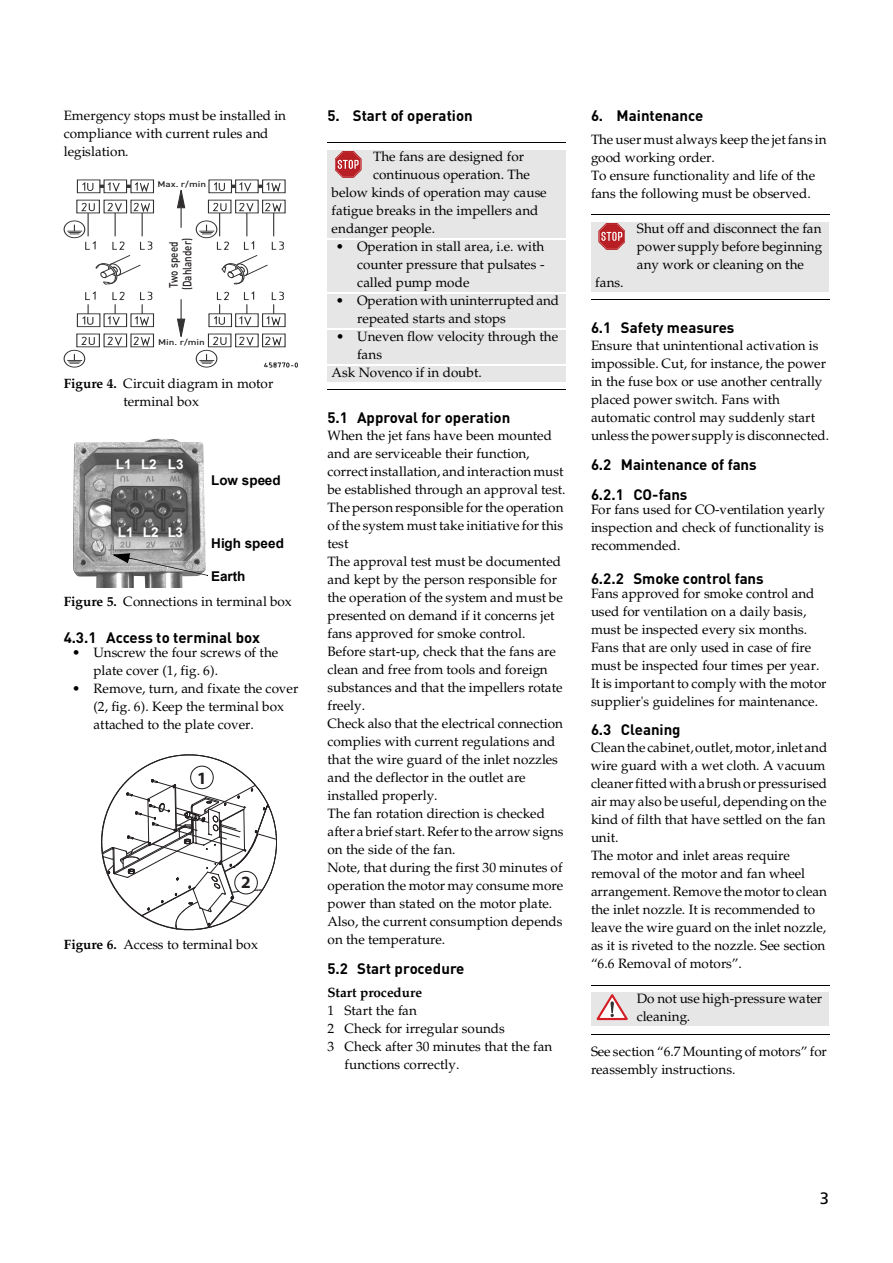
<style>
.page{position:relative;width:893px;height:1263px;background:#fff}
.page>*{position:absolute;margin:0;border:0;box-sizing:border-box;transform-origin:0 0}
.t1{font:700 17.25px "Myriad Pro";color:#231f20}
.t2{font:16.5px "Frutiger";color:#000}
.t3{font:700 15px/30px "DINOT";letter-spacing:-.005em;color:#000}
.t4{font:13.5px/18px "Palatino";color:#000}
.t5{font:700 13.5px "Arial";color:#000}
.t6{font:700 13.5px "Palatino";color:#000}
.t7{font:700 13.5px "Arial";color:#fff}
.t8{font:500 12px/14px "DINOT";color:#231f20;scale:.82 1}
.t9{font:500 8.1px "DINOT";color:#231f20;scale:1.22 1}
.s1{font-weight:700}
</style>
<div class="page">
<div style="left:327px;top:150px;width:239px;height:87px;background:#e6e6e6"></div>
<div style="left:327px;top:240px;width:239px;height:51px;background:#e6e6e6"></div>
<div style="left:327px;top:294px;width:239px;height:33px;background:#e6e6e6"></div>
<div style="left:327px;top:330px;width:239px;height:33px;background:#e6e6e6"></div>
<div style="left:327px;top:366px;width:239px;height:15px;background:#e6e6e6"></div>
<hr style="left:327px;top:143px;width:239px;height:1px;background:#000">
<hr style="left:327px;top:389px;width:239px;height:1px;background:#000">
<div style="left:591px;top:222px;width:238px;height:69px;background:#e6e6e6"></div>
<div style="left:591px;top:992px;width:238px;height:34px;background:#e6e6e6"></div>
<hr style="left:591px;top:215px;width:238px;height:1px;background:#000">
<hr style="left:591px;top:299px;width:238px;height:1px;background:#000">
<hr style="left:591px;top:985px;width:238px;height:1px;background:#000">
<hr style="left:591px;top:1034px;width:238px;height:1px;background:#000">
<svg style="left:177px;top:299px;width:9px;height:38px"></svg>
<svg style="left:177px;top:190px;width:9px;height:38px"></svg>
<div style="left:64px;top:350px;width:21px;height:17px;border:1px solid #323031;border-radius:50%"></div>
<svg style="left:67px;top:354px;width:15px;height:10px"></svg>
<svg style="left:107px;top:336px;width:15px;height:9px"></svg>
<div style="left:104px;top:313px;width:23px;height:14px;border:1px solid #323031"></div>
<div style="left:77px;top:313px;width:23px;height:14px;border:1px solid #323031"></div>
<svg style="left:81px;top:336px;width:14px;height:9px"></svg>
<svg style="left:81px;top:291px;width:15px;height:34px"></svg>
<div style="left:131px;top:313px;width:23px;height:14px;border:1px solid #323031"></div>
<svg style="left:133px;top:336px;width:17px;height:9px"></svg>
<svg style="left:107px;top:291px;width:18px;height:36px"></svg>
<svg style="left:134px;top:291px;width:19px;height:36px"></svg>
<div style="left:64px;top:221px;width:21px;height:17px;border:1px solid #323031;border-radius:50%"></div>
<div style="left:131px;top:200px;width:23px;height:13px;border:1px solid #323031"></div>
<svg style="left:67px;top:202px;width:86px;height:83px"></svg>
<div style="left:77px;top:180px;width:23px;height:13px;border:1px solid #323031"></div>
<svg style="left:81px;top:181px;width:13px;height:10px"></svg>
<svg style="left:100px;top:181px;width:20px;height:12px"></svg>
<div style="left:131px;top:180px;width:23px;height:13px;border:1px solid #323031"></div>
<svg style="left:126px;top:181px;width:23px;height:12px"></svg>
<div style="left:196px;top:350px;width:21px;height:17px;border:1px solid #323031;border-radius:50%"></div>
<svg style="left:199px;top:354px;width:15px;height:10px"></svg>
<svg style="left:263px;top:362px;width:35px;height:5px"></svg>
<div style="left:235px;top:334px;width:24px;height:13px;border:1px solid #323031"></div>
<svg style="left:212px;top:336px;width:15px;height:9px"></svg>
<svg style="left:238px;top:336px;width:16px;height:11px"></svg>
<svg style="left:265px;top:336px;width:17px;height:9px"></svg>
<div style="left:196px;top:221px;width:21px;height:17px;border:1px solid #323031;border-radius:50%"></div>
<svg style="left:199px;top:202px;width:85px;height:125px"></svg>
<svg style="left:214px;top:182px;width:11px;height:9px"></svg>
<svg style="left:231px;top:181px;width:21px;height:12px"></svg>
<svg style="left:258px;top:181px;width:23px;height:12px"></svg>
<img style="left:73px;top:439px;width:133px;height:149px">
<svg style="left:112px;top:553px;width:96px;height:23px"></svg>
<svg style="left:101px;top:755px;width:176px;height:175px"></svg>
<svg style="left:335px;top:151px;width:26px;height:26px"></svg>
<svg style="left:599px;top:223px;width:26px;height:26px"></svg>
<svg style="left:596px;top:994px;width:32px;height:27px"></svg>
<p class="t4" style="left:64px;top:106px;width:224px">Emergency stops must be installed in compliance with current rules and legislation.</p>
<p class="t9" style="left:157px;top:179px;width:41px">Max. r/min</p>
<p class="t8" style="left:167px;top:290px;width:65px;rotate:-90deg">Two speed (Dahlander)</p>
<p class="t9" style="left:158px;top:337px;width:40px">Min. r/min</p>
<p class="t4" style="left:123px;top:374px;width:151px;text-indent:-60px"><span class="s1">Figure 4.</span> Circuit diagram in motor terminal box</p>
<p class="t7" style="left:116px;top:455px;width:69px">L1 L2 L3</p>
<p class="t7" style="left:118px;top:523px;width:67px">L1 L2 L3</p>
<p class="t5" style="left:211px;top:471px;width:71px">Low speed</p>
<p class="t5" style="left:211px;top:533px;width:74px">High speed</p>
<p class="t5" style="left:211px;top:567px;width:36px">Earth</p>
<p class="t4" style="left:64px;top:593px;width:230px"><span class="s1">Figure 5.</span> Connections in terminal box</p>
<p class="t3" style="left:64px;top:622px;width:198px">4.3.1 Access to terminal box</p>
<p class="t4" style="left:94px;top:644px;width:186px;text-indent:-21px">• Unscrew the four screws of the plate cover (1, fig. 6).</p>
<p class="t4" style="left:94px;top:680px;width:206px;text-indent:-21px">• Remove, turn, and fixate the cover (2, fig. 6). Keep the terminal box attached to the plate cover.</p>
<p class="t1" style="left:197px;top:767px;width:11px">1</p>
<p class="t1" style="left:241px;top:872px;width:11px">2</p>
<p class="t4" style="left:64px;top:936px;width:196px"><span class="s1">Figure 6.</span> Access to terminal box</p>
<p class="t3" style="left:327px;top:100px;width:147px">5. Start of operation</p>
<p class="t4" style="left:373px;top:147px;width:152px">The fans are designed for</p>
<p class="t4" style="left:373px;top:165px;width:158px">continuous operation. The</p>
<p class="t4" style="left:332px;top:183px;width:216px">below kinds of operation may cause</p>
<p class="t4" style="left:332px;top:201px;width:208px">fatigue breaks in the impellers and</p>
<p class="t4" style="left:332px;top:219px;width:105px">endanger people.</p>
<p class="t4" style="left:357px;top:237px;width:189px;text-align:justify;text-indent:-21px"><span class="s1">•</span> Operation in stall area, i.e. with counter pressure that pulsates - called pump mode</p>
<p class="t4" style="left:357px;top:291px;width:203px;text-indent:-21px"><span class="s1">•</span> Operation with uninterrupted and repeated starts and stops</p>
<p class="t4" style="left:336px;top:327px;width:224px"><span class="s1">•</span> Uneven flow velocity through the</p>
<p class="t4" style="left:357px;top:345px;width:26px">fans</p>
<p class="t4" style="left:332px;top:363px;width:152px">Ask Novenco if in doubt.</p>
<p class="t3" style="left:327px;top:402px;width:185px">5.1 Approval for operation</p>
<p class="t4" style="left:327px;top:427px;width:240px">When the jet fans have been mounted and are serviceable their function, correctinstallation, andinteractionmust be established through an approval test.<br>The personresponsible for the operation of the system musttake initiative for this test<br>The approval test must be documented and kept by the person responsible for the operation of the system and must be presented on demand if it concerns jet fans approved for smoke control.<br>Before start-up, check that the fans are clean and free from tools and foreign substances and that the impellers rotate freely.<br>Check also that the electrical connection complies with current regulations and that the wire guard of the inlet nozzles and the deflector in the outlet are installed properly.<br>The fan rotation direction is checked after a brief start.Referto the arrow signs on the side of the fan.<br>Note, that during the first 30 minutes of operation the motor may consume more power than stated on the motor plate.<br>Also, the current consumption depends on the temperature.</p>
<p class="t3" style="left:327px;top:953px;width:138px">5.2 Start procedure</p>
<p class="t6" style="left:327px;top:984px;width:96px">Start procedure</p>
<p class="t4" style="left:327px;top:1001px;width:91px">1 Start the fan</p>
<p class="t4" style="left:327px;top:1019px;width:179px">2 Check for irregular sounds</p>
<p class="t4" style="left:327px;top:1037px;width:226px">3 Check after 30 minutes that the fan</p>
<p class="t4" style="left:344px;top:1055px;width:116px">functions correctly.</p>
<p class="t3" style="left:591px;top:100px;width:114px">6. Maintenance</p>
<p class="t4" style="left:591px;top:130px;width:237px">The user must always keep the jetfans in good working order.<br>To ensure functionality and life of the fans the following must be observed.</p>
<p class="t4" style="left:637px;top:219px;width:187px;text-align:justify">Shut off and disconnect the fan power supply before beginning any work or cleaning on the</p>
<p class="t4" style="left:595px;top:273px;width:30px">fans.</p>
<p class="t3" style="left:591px;top:312px;width:145px">6.1 Safety measures</p>
<p class="t4" style="left:591px;top:337px;width:240px">Ensure that unintentional activation is impossible. Cut, for instance, the power in the fuse box or use another centrally placed power switch. Fans with automatic control may suddenly start unless the power supplyis disconnected.</p>
<p class="t3" style="left:591px;top:449px;width:167px">6.2 Maintenance of fans<br>6.2.1 CO-fans</p>
<p class="t4" style="left:591px;top:500px;width:235px;text-align:justify">For fans used for CO-ventilation yearly inspection and check of functionality is recommended.</p>
<p class="t3" style="left:591px;top:563px;width:174px">6.2.2 Smoke control fans</p>
<p class="t4" style="left:591px;top:584px;width:237px">Fans approved for smoke control and used for ventilation on a daily basis, must be inspected every six months.<br>Fans that are only used in case of fire must be inspected four times per year.<br>It is important to comply with the motor supplier's guidelines for maintenance.</p>
<p class="t3" style="left:591px;top:714px;width:91px">6.3 Cleaning</p>
<p class="t4" style="left:591px;top:739px;width:238px">Cleanthe cabinet,outlet,motor,inlet and wire guard with a wet cloth. A vacuum cleanerfittedwithabrushorpressurised air may also be useful, depending on the kind of filth that have settled on the fan unit.<br>The motor and inlet areas require removal of the motor and fan wheel arrangement.Remove themotor to clean the inlet nozzle. It is recommended to leave the wire guard on the inlet nozzle, as it is riveted to the nozzle. See section “6.6 Removal of motors”.</p>
<p class="t4" style="left:637px;top:990px;width:187px">Do not use high-pressure water cleaning.</p>
<p class="t4" style="left:591px;top:1043px;width:237px">See section “6.7 Mounting of motors” for reassembly instructions.</p>
<p class="t2" style="left:820px;top:1188px;width:11px">3</p>
</div>
